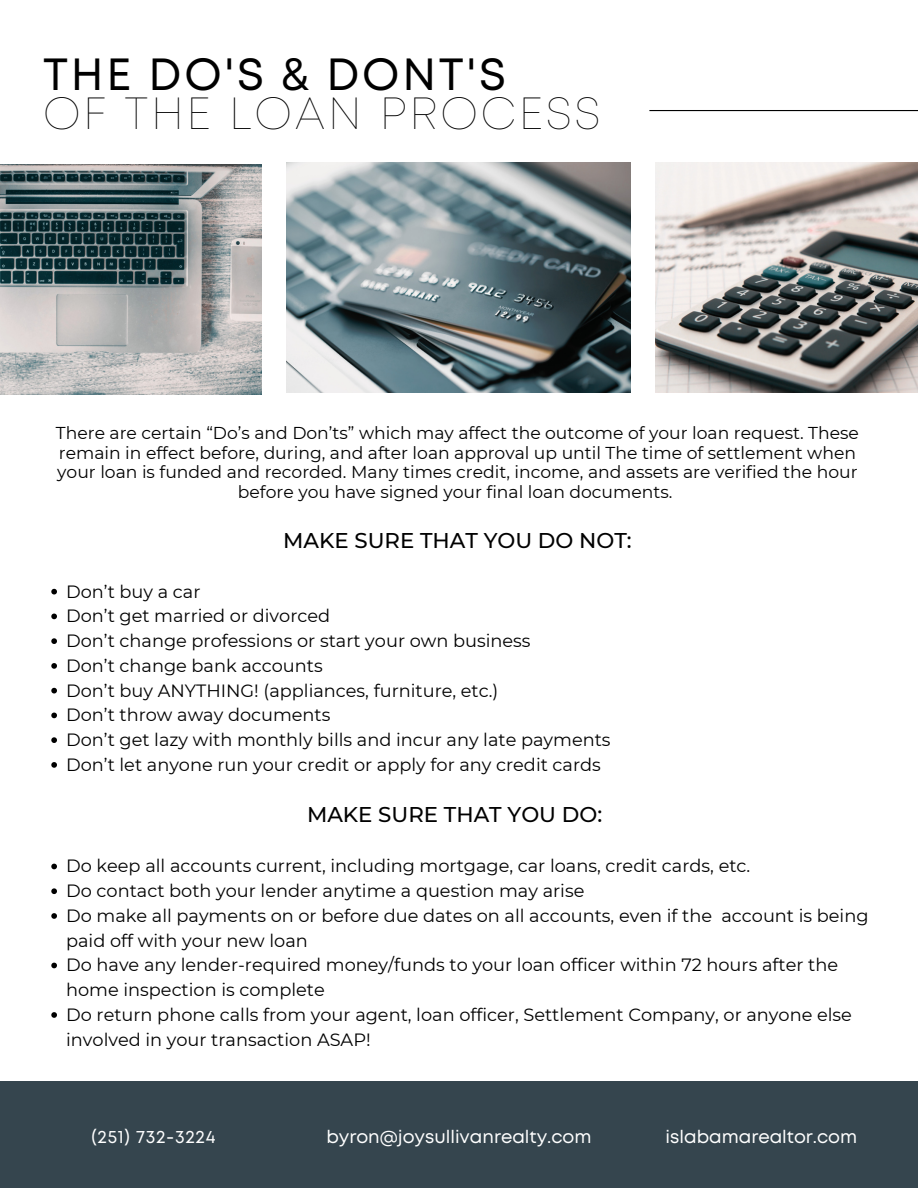
<style>
.page{position:relative;width:918px;height:1188px;background:#fff}
.page>*{position:absolute;margin:0;border:0;box-sizing:border-box;transform-origin:0 0}
.t1{font:100 45px "Mont";letter-spacing:.06em;color:#000}
.t2{font:45px "Mont";letter-spacing:.06em;color:#000}
.t3{font:500 21.3px "Montserrat";color:#000}
.t4{font:18px "Mont";color:#fff}
.t5{font:18px "Mont";letter-spacing:.04em;color:#fff}
.t6{font:17.7px/24.8px "Montserrat";color:#000}
.t7{font:17.25px/19.6px "Montserrat";color:#000;text-align:center}
</style>
<div class="page">
<hr style="left:649px;top:110px;width:269px;height:1px;background:#000">
<svg style="left:51px;top:589px;width:6px;height:5px"></svg>
<svg style="left:51px;top:614px;width:6px;height:5px"></svg>
<svg style="left:51px;top:638px;width:6px;height:6px"></svg>
<svg style="left:51px;top:663px;width:6px;height:6px"></svg>
<svg style="left:51px;top:688px;width:6px;height:5px"></svg>
<svg style="left:51px;top:713px;width:6px;height:5px"></svg>
<svg style="left:51px;top:737px;width:6px;height:6px"></svg>
<svg style="left:51px;top:762px;width:6px;height:6px"></svg>
<svg style="left:51px;top:864px;width:6px;height:5px"></svg>
<svg style="left:51px;top:888px;width:6px;height:6px"></svg>
<svg style="left:51px;top:913px;width:6px;height:6px"></svg>
<svg style="left:51px;top:963px;width:6px;height:5px"></svg>
<svg style="left:51px;top:1012px;width:6px;height:6px"></svg>
<img style="left:0;top:165px;width:262px;height:229px">
<img style="left:287px;top:163px;width:344px;height:229px">
<img style="left:656px;top:163px;width:262px;height:229px">
<div style="left:0;top:1082px;width:918px;height:106px;background:#35454e"></div>
<p class="t2" style="left:43px;top:57px;width:465px">THE DO'S &amp; DONT'S</p>
<p class="t1" style="left:43px;top:96px;width:559px">OF THE LOAN PROCESS</p>
<p class="t7" style="left:56px;top:423px;width:805px">There are certain “Do’s and Don’ts” which may affect the outcome of your loan request. These remain in effect before, during, and after loan approval up until The time of settlement when your loan is funded and recorded. Many times credit, income, and assets are verified the hour before you have signed your final loan documents.</p>
<p class="t3" style="left:283px;top:527px;width:350px">MAKE SURE THAT YOU DO NOT:</p>
<p class="t6" style="left:66px;top:579px;width:136px">Don’t buy a car</p>
<p class="t6" style="left:66px;top:604px;width:266px">Don’t get married or divorced</p>
<p class="t6" style="left:66px;top:628px;width:466px">Don’t change professions or start your own business</p>
<p class="t6" style="left:66px;top:653px;width:258px">Don’t change bank accounts</p>
<p class="t6" style="left:66px;top:678px;width:434px">Don’t buy ANYTHING! (appliances, furniture, etc.)</p>
<p class="t6" style="left:66px;top:703px;width:266px">Don’t throw away documents</p>
<p class="t6" style="left:66px;top:727px;width:546px">Don’t get lazy with monthly bills and incur any late payments</p>
<p class="t6" style="left:66px;top:752px;width:536px">Don’t let anyone run your credit or apply for any credit cards</p>
<p class="t3" style="left:307px;top:802px;width:297px">MAKE SURE THAT YOU DO:</p>
<p class="t6" style="left:66px;top:854px;width:686px">Do keep all accounts current, including mortgage, car loans, credit cards, etc.</p>
<p class="t6" style="left:66px;top:878px;width:520px">Do contact both your lender anytime a question may arise</p>
<p class="t6" style="left:66px;top:903px;width:804px">Do make all payments on or before due dates on all accounts, even if the account is being paid off with your new loan</p>
<p class="t6" style="left:66px;top:953px;width:773px">Do have any lender-required money/funds to your loan officer within 72 hours after the home inspection is complete</p>
<p class="t6" style="left:66px;top:1002px;width:787px">Do return phone calls from your agent, loan officer, Settlement Company, or anyone else involved in your transaction ASAP!</p>
<p class="t4" style="left:91px;top:1130px;width:32px">(123</p>
<p class="t5" style="left:98px;top:1130px;width:121px">251) 456-7890</p>
<p class="t4" style="left:136px;top:1130px;width:31px">732</p>
<p class="t4" style="left:175px;top:1130px;width:42px">3224</p>
<p class="t4" style="left:323px;top:1130px;width:274px">youremail@selilvanrealty..com</p>
<p class="t4" style="left:326px;top:1130px;width:126px">byron@joysul</p>
<p class="t4" style="left:462px;top:1130px;width:131px">inghomescom</p>
<p class="t4" style="left:666px;top:1130px;width:176px">islyourmarealtorom</p>
<p class="t4" style="left:684px;top:1130px;width:175px">abawebsite.c.com</p>
</div>
